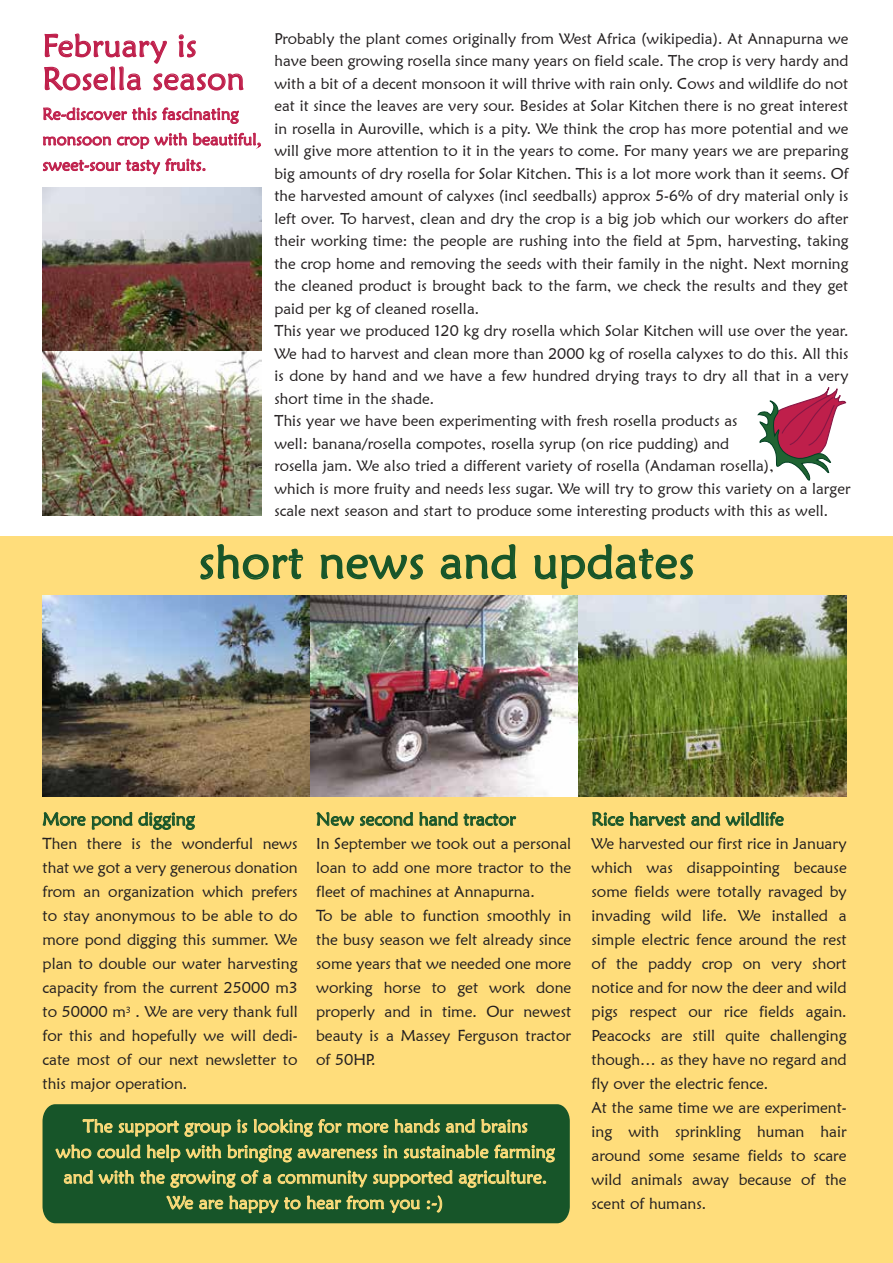
<style>
.page{position:relative;width:893px;height:1263px;background:#fff}
.page>*{position:absolute;margin:0;border:0;box-sizing:border-box;transform-origin:0 0}
.t1{font:46.5px "Maiandra GD";letter-spacing:.015em;color:#175529}
.t2{font:31.5px/33px "Maiandra GD";letter-spacing:.015em;color:#bf1f4b}
.t3{font:18px/25.5px "Maiandra GD";letter-spacing:.005em;color:#ffdd7b;text-align:center}
.t4{font:18px "Maiandra GD";color:#175529}
.t5{font:16.5px/25.5px "Maiandra GD";letter-spacing:.01em;color:#bf1f4b}
.t6{font:15.75px/24px "Maiandra GD";color:#231f20}
.t7{font:15.45px/22.5px "Maiandra GD";letter-spacing:.005em;color:#231f20}
</style>
<div class="page">
<div style="left:0;top:536px;width:893px;height:727px;background:#ffdd7b"></div>
<div style="left:43px;top:1104px;width:527px;height:119px;background:#175529"></div>
<svg style="left:43px;top:812px;width:43px;height:14px"></svg>
<svg style="left:92px;top:812px;width:103px;height:18px"></svg>
<svg style="left:316px;top:812px;width:38px;height:14px"></svg>
<svg style="left:360px;top:812px;width:53px;height:14px"></svg>
<svg style="left:419px;top:812px;width:39px;height:14px"></svg>
<svg style="left:464px;top:814px;width:52px;height:12px"></svg>
<svg style="left:592px;top:812px;width:32px;height:14px"></svg>
<svg style="left:630px;top:812px;width:154px;height:14px"></svg>
<img style="left:43px;top:188px;width:219px;height:328px">
<svg style="left:757px;top:387px;width:90px;height:94px"></svg>
<svg style="left:44px;top:33px;width:200px;height:58px"></svg>
<svg style="left:43px;top:107px;width:196px;height:17px"></svg>
<svg style="left:43px;top:132px;width:218px;height:18px"></svg>
<svg style="left:43px;top:158px;width:163px;height:17px"></svg>
<img style="left:43px;top:596px;width:803px;height:201px">
<svg style="left:200px;top:544px;width:104px;height:36px"></svg>
<svg style="left:320px;top:554px;width:104px;height:26px"></svg>
<svg style="left:440px;top:544px;width:77px;height:36px"></svg>
<svg style="left:534px;top:544px;width:160px;height:46px"></svg>
<svg style="left:82px;top:1118px;width:149px;height:19px;background:#52773d"></svg>
<svg style="left:237px;top:1104px;width:203px;height:33px;background:#396935"></svg>
<svg style="left:446px;top:1118px;width:82px;height:15px"></svg>
<svg style="left:55px;top:1144px;width:500px;height:19px;background:#50763d"></svg>
<svg style="left:64px;top:1169px;width:483px;height:19px;background:#51773d"></svg>
<svg style="left:166px;top:1195px;width:254px;height:19px;background:#4e753c"></svg>
<svg style="left:426px;top:1195px;width:16px;height:18px"></svg>
<h2 class="t2" style="left:43px;top:29px;width:203px">February is<br>Rosella season</h2>
<p class="t5" style="left:43px;top:101px;width:221px">Re-discover this fascinating monsoon crop with beautiful, sweet-sour tasty fruits.</p>
<p class="t7" style="left:274px;top:27px;width:578px">Probably the plant comes originally from West Africa (wikipedia). At Annapurna we have been growing rosella since many years on field scale. The crop is very hardy and with a bit of a decent monsoon it will thrive with rain only. Cows and wildlife do not eat it since the leaves are very sour. Besides at Solar Kitchen there is no great interest in rosella in Auroville, which is a pity. We think the crop has more potential and we will give more attention to it in the years to come. For many years we are preparing big amounts of dry rosella for Solar Kitchen. This is a lot more work than it seems. Of the harvested amount of calyxes (incl seedballs) approx 5-6% of dry material only is left over. To harvest, clean and dry the crop is a big job which our workers do after their working time: the people are rushing into the field at 5pm, harvesting, taking the crop home and removing the seeds with their family in the night. Next morning the cleaned product is brought back to the farm, we check the results and they get paid per kg of cleaned rosella.<br>This year we produced 120 kg dry rosella which Solar Kitchen will use over the year.<br>We had to harvest and clean more than 2000 kg of rosella calyxes to do this. All this is done by hand and we have a few hundred drying trays to dry all that in a very short time in the shade.<br>This year we have been experimenting with fresh rosella products as<br>well: banana/rosella compotes, rosella syrup (on rice pudding) and<br>rosella jam. We also tried a different variety of rosella (Andaman rosella),<br>which is more fruity and needs less sugar. We will try to grow this variety on a larger scale next season and start to produce some interesting products with this as well.</p>
<h1 class="t1" style="left:199px;top:533px;width:497px">short news and updates</h1>
<p class="t4" style="left:43px;top:808px;width:154px">More pond digging</p>
<p class="t6" style="left:43px;top:832px;width:257px;text-align:justify">Then there is the wonderful news that we got a very generous donation from an organization which prefers to stay anonymous to be able to do more pond digging this summer. We plan to double our water harvesting capacity from the current 25000 m3 to 50000 m<sup>3</sup> . We are very thank full for this and hopefully we will dedi&shy;cate most of our next newsletter to this major operation.</p>
<p class="t4" style="left:316px;top:808px;width:201px">New second hand tractor</p>
<p class="t6" style="left:316px;top:832px;width:257px">In September we took out a personal loan to add one more tractor to the fleet of machines at Annapurna.<br>To be able to function smoothly in the busy season we felt already since some years that we needed one more working horse to get work done properly and in time. Our newest beauty is a Massey Ferguson tractor of 50HP.</p>
<p class="t3" style="left:56px;top:1113px;width:500px">The support group is looking for more hands and brains<br>who could help with bringing awareness in sustainable farming and with the growing of a community supported agriculture.<br>We are happy to hear from you :-)</p>
<p class="t4" style="left:592px;top:808px;width:194px">Rice harvest and wildlife</p>
<p class="t6" style="left:592px;top:832px;width:257px">We harvested our first rice in January which was disappointing because some fields were totally ravaged by invading wild life. We installed a simple electric fence around the rest of the paddy crop on very short notice and for now the deer and wild pigs respect our rice fields again.<br>Peacocks are still quite challenging though… as they have no regard and fly over the electric fence.<br>At the same time we are experiment&shy;ing with sprinkling human hair around some sesame fields to scare wild animals away because of the scent of humans.</p>
</div>
